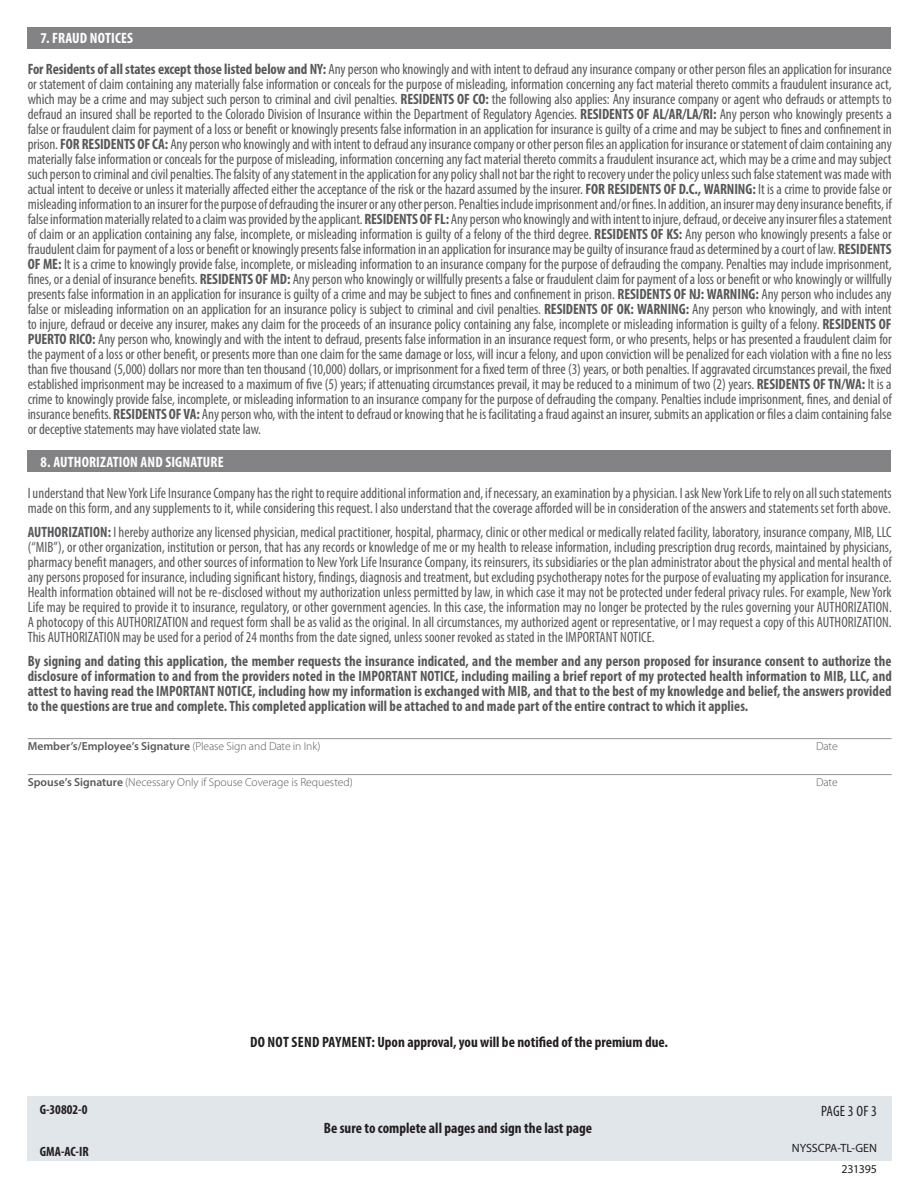
<style>
.page{position:relative;width:918px;height:1188px;background:#fff}
.page>*{position:absolute;margin:0;border:0;box-sizing:border-box;transform-origin:0 0}
.t1{font:condensed 15px/15px "Myriad Pro";letter-spacing:.005em;color:#57585a;text-align:justify}
.t2{font:condensed 15px/15px "Myriad Pro";letter-spacing:.005em;color:#57585a;scale:.96 1}
.t3{font:700 condensed 15px/15px "Myriad Pro";letter-spacing:.005em;color:#57585a;text-align:justify;scale:.96 1}
.t4{font:700 condensed 15px "Myriad Pro";color:#231f20}
.t5{font:700 condensed 15px "Myriad Pro";letter-spacing:.01em;color:#fff}
.t6{font:condensed 15px "Myriad Pro";letter-spacing:.01em;color:#231f20}
.t7{font:700 condensed 13.5px "Myriad Pro";color:#231f20}
.t8{font:12px "Myriad Pro";color:#231f20}
.t9{font:300 11.7px "Myriad Pro";letter-spacing:-.005em;color:#57585a}
.t10{font:600 11.7px "Myriad Pro";color:#57585a}
.s1{font-weight:700}
.s2{font-weight:300}
.s3{font-weight:600}
</style>
<div class="page">
<div style="left:27px;top:450px;width:863px;height:22px;background:#838386"></div>
<hr style="left:28px;top:738px;width:864px;height:1px;background:#939598">
<hr style="left:28px;top:774px;width:864px;height:1px;background:#939598">
<div style="left:27px;top:1096px;width:865px;height:65px;background:#e1e6ea"></div>
<div style="left:27px;top:27px;width:863px;height:22px;background:#838386"></div>
<p class="t5" style="left:41px;top:29px;width:94px">7. FRAUD NOTICES</p>
<p class="t1" style="left:28px;top:62px;width:866px"><span class="s1">For Residents of all states except those listed below and NY:</span> Any person who knowingly and with intent to defraud any insurance company or other person files an application for insurance or statement of claim containing any materially false information or conceals for the purpose of misleading, information concerning any fact material thereto commits a fraudulent insurance act, which may be a crime and may subject such person to criminal and civil penalties. <span class="s1">RESIDENTS OF CO:</span> the following also applies: Any insurance company or agent who defrauds or attempts to defraud an insured shall be reported to the Colorado Division of Insurance within the Department of Regulatory Agencies. <span class="s1">RESIDENTS OF AL/AR/LA/RI:</span> Any person who knowingly presents a false or fraudulent claim for payment of a loss or benefit or knowingly presents false information in an application for insurance is guilty of a crime and may be subject to fines and confinement in prison. <span class="s1">FOR RESIDENTS OF CA:</span> Any person who knowingly and with intent to defraud any insurance company or other person files an application for insurance or statement of claim containing any materially false information or conceals for the purpose of misleading, information concerning any fact material thereto commits a fraudulent insurance act, which may be a crime and may subject such person to criminal and civil penalties. The falsity of any statement in the application for any policy shall not bar the right to recovery under the policy unless such false statement was made with actual intent to deceive or unless it materially affected either the acceptance of the risk or the hazard assumed by the insurer. <span class="s1">FOR RESIDENTS OF D.C., WARNING:</span> It is a crime to provide false or misleading information to an insurer for the purpose of defrauding the insurer or any other person. Penalties include imprisonment and/or fines. In addition, an insurer may deny insurance benefits, if false information materially related to a claim was provided by the applicant. <span class="s1">RESIDENTS OF FL:</span> Any person who knowingly and with intent to injure, defraud, or deceive any insurer files a statement of claim or an application containing any false, incomplete, or misleading information is guilty of a felony of the third degree. <span class="s1">RESIDENTS OF KS:</span> Any person who knowingly presents a false or fraudulent claim for payment of a loss or benefit or knowingly presents false information in an application for insurance may be guilty of insurance fraud as determined by a court of law. <span class="s1">RESIDENTS OF ME:</span> It is a crime to knowingly provide false, incomplete, or misleading information to an insurance company for the purpose of defrauding the company. Penalties may include imprisonment, fines, or a denial of insurance benefits. <span class="s1">RESIDENTS OF MD:</span> Any person who knowingly or willfully presents a false or fraudulent claim for payment of a loss or benefit or who knowingly or willfully presents false information in an application for insurance is guilty of a crime and may be subject to fines and confinement in prison. <span class="s1">RESIDENTS OF NJ: WARNING:</span> Any person who includes any false or misleading information on an application for an insurance policy is subject to criminal and civil penalties. <span class="s1">RESIDENTS OF OK: WARNING:</span> Any person who knowingly, and with intent to injure, defraud or deceive any insurer, makes any claim for the proceeds of an insurance policy containing any false, incomplete or misleading information is guilty of a felony. <span class="s1">RESIDENTS OF PUERTO RICO:</span> Any person who, knowingly and with the intent to defraud, presents false information in an insurance request form, or who presents, helps or has presented a fraudulent claim for the payment of a loss or other benefit, or presents more than one claim for the same damage or loss, will incur a felony, and upon conviction will be penalized for each violation with a fine no less than five thousand (5,000) dollars nor more than ten thousand (10,000) dollars, or imprisonment for a fixed term of three (3) years, or both penalties. If aggravated circumstances prevail, the fixed established imprisonment may be increased to a maximum of five (5) years; if attenuating circumstances prevail, it may be reduced to a minimum of two (2) years. <span class="s1">RESIDENTS OF TN/WA:</span> It is a crime to knowingly provide false, incomplete, or misleading information to an insurance company for the purpose of defrauding the company. Penalties include imprisonment, fines, and denial of insurance benefits. <span class="s1">RESIDENTS OF VA:</span> Any person who, with the intent to defraud or knowing that he is facilitating a fraud against an insurer, submits an application or files a claim containing false or deceptive statements may have violated state law.</p>
<p class="t5" style="left:41px;top:452px;width:185px">8. AUTHORIZATION AND SIGNATURE</p>
<p class="t2" style="left:28px;top:485px;width:902px">I understand that New York Life Insurance Company has the right to require additional information and, if necessary, an examination by a physician. I ask New York Life to rely on all such statements made on this form, and any supplements to it, while considering this request. I also understand that the coverage afforded will be in consideration of the answers and statements set forth above.</p>
<p class="t2" style="left:28px;top:524px;width:902px;text-align:justify"><span class="s1">AUTHORIZATION:</span> I hereby authorize any licensed physician, medical practitioner, hospital, pharmacy, clinic or other medical or medically related facility, laboratory, insurance company, MIB, LLC (“MIB”), or other organization, institution or person, that has any records or knowledge of me or my health to release information, including prescription drug records, maintained by physicians, pharmacy benefit managers, and other sources of information to New York Life Insurance Company, its reinsurers, its subsidiaries or the plan administrator about the physical and mental health of any persons proposed for insurance, including significant history, findings, diagnosis and treatment, but excluding psychotherapy notes for the purpose of evaluating my application for insurance.<br>Health information obtained will not be re-disclosed without my authorization unless permitted by law, in which case it may not be protected under federal privacy rules. For example, New York Life may be required to provide it to insurance, regulatory, or other government agencies. In this case, the information may no longer be protected by the rules governing your AUTHORIZATION.<br>A photocopy of this AUTHORIZATION and request form shall be as valid as the original. In all circumstances, my authorized agent or representative, or I may request a copy of this AUTHORIZATION.<br>This AUTHORIZATION may be used for a period of 24 months from the date signed, unless sooner revoked as stated in the IMPORTANT NOTICE.</p>
<p class="t3" style="left:28px;top:653px;width:902px">By signing and dating this application, the member requests the insurance indicated, and the member and any person proposed for insurance consent to authorize the disclosure of information to and from the providers noted in the IMPORTANT NOTICE, including mailing a brief report of my protected health information to MIB, LLC, and attest to having read the IMPORTANT NOTICE, including how my information is exchanged with MIB, and that to the best of my knowledge and belief, the answers provided to the questions are true and complete. This completed application will be attached to and made part of the entire contract to which it applies.</p>
<p class="t10" style="left:28px;top:739px;width:294px">Member’s/Employee’s Signature <span class="s2">(Please Sign and Date in Ink)</span></p>
<p class="t9" style="left:816px;top:739px;width:23px">Date</p>
<p class="t9" style="left:28px;top:775px;width:327px"><span class="s3">Spouse’s Signature</span> (Necessary Only if Spouse Coverage is Requested)</p>
<p class="t9" style="left:816px;top:775px;width:23px">Date</p>
<p class="t7" style="left:40px;top:1101px;width:49px">G-30802-0</p>
<p class="t7" style="left:40px;top:1143px;width:51px">GMA-AC-IR</p>
<p class="t4" style="left:250px;top:1033px;width:420px">DO NOT SEND PAYMENT: Upon approval, you will be notified of the premium due.</p>
<p class="t4" style="left:324px;top:1119px;width:270px">Be sure to complete all pages and sign the last page</p>
<p class="t6" style="left:821px;top:1102px;width:57px">PAGE 3 OF 3</p>
<p class="t8" style="left:792px;top:1141px;width:87px">NYSSCPA-TL-GEN</p>
<p class="t8" style="left:841px;top:1162px;width:37px">231395</p>
</div>
